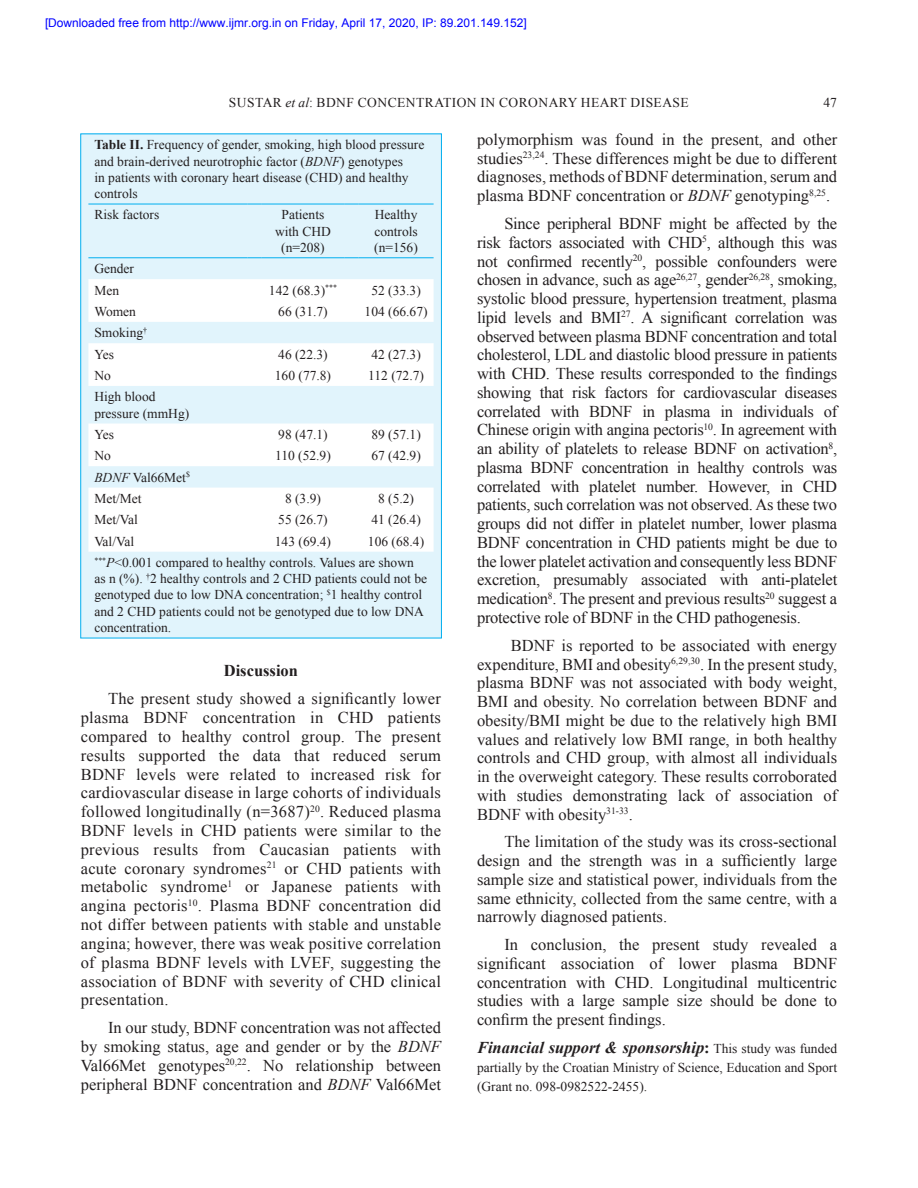
<style>
.page{position:relative;width:918px;height:1188px;background:#fff}
.page>*{position:absolute;margin:0;border:0;box-sizing:border-box;transform-origin:0 0}
.TX{font:16.5px/18.8px "Times New Roman";color:#231f20;text-align:justify}
.H2-ack-fc{font:italic 700 16.5px "Times New Roman";color:#231f20}
.t1{font:700 16.5px "Times New Roman";color:#231f20}
.TB{font:13.5px/16.2px "Times New Roman";color:#231f20}
.TFN{font:13.5px/16.2px "Times New Roman";color:#231f20}
.TT{font:13.5px/16.2px "Times New Roman";color:#231f20}
.H2-ack-fc-2{font:13.5px/18.8px "Times New Roman";color:#231f20}
.TCH{font:13.5px/16.2px "Times New Roman";color:#231f20;text-align:center}
.TFN-2{font:13.5px "Times New Roman";letter-spacing:.035em;color:#231f20}
.t2{font:12px "Arial";color:#00f}
.s1{font-style:italic}
.s2{font-weight:700}
.s3{font-style:normal}
.s4{font-weight:400;font-style:normal;font-size:13.5px}
</style>
<div class="page">
<div style="left:81px;top:134px;width:360px;height:504px;background:#e1f4fc"></div>
<svg style="left:88px;top:258px;width:346px;height:1px"></svg>
<svg style="left:88px;top:279px;width:346px;height:273px;fill:#fff"></svg>
<hr style="left:88px;top:257px;width:159px;height:1px;background:#00aeef">
<svg style="left:247px;top:257px;width:15px;height:1px"></svg>
<hr style="left:262px;top:257px;width:82px;height:1px;background:#00aeef">
<svg style="left:344px;top:257px;width:15px;height:1px"></svg>
<hr style="left:359px;top:257px;width:75px;height:1px;background:#00aeef">
<hr style="left:88px;top:204px;width:159px;height:1px;background:#00aeef">
<svg style="left:247px;top:204px;width:15px;height:1px"></svg>
<hr style="left:262px;top:204px;width:82px;height:1px;background:#00aeef">
<svg style="left:344px;top:204px;width:15px;height:1px"></svg>
<hr style="left:359px;top:204px;width:75px;height:1px;background:#00aeef">
<p class="t2" style="left:45px;top:16px;width:483px">[Downloaded free from http://www.ijmr.org.in on Friday, April 17, 2020, IP: 89.201.149.152]</p>
<p class="TFN-2" style="left:229px;top:93px;width:461px">SUSTAR <span class="s1">et al</span>: BDNF CONCENTRATION IN CORONARY HEART DISEASE</p>
<p class="TFN" style="left:824px;top:94px;width:15px">47</p>
<p class="TT" style="left:94px;top:136px;width:332px"><span class="s2">Table II.</span> Frequency of gender, smoking, high blood pressure and brain‑derived neurotrophic factor (<span class="s1">BDNF</span>) genotypes<br>in patients with coronary heart disease (CHD) and healthy controls</p>
<p class="TCH" style="left:94px;top:206px;width:66px">Risk factors</p>
<p class="TCH" style="left:275px;top:206px;width:57px">Patients with CHD (n=208)</p>
<p class="TCH" style="left:374px;top:206px;width:45px;text-align:justify">Healthy controls (n=156)</p>
<p class="TB" style="left:94px;top:260px;width:41px">Gender</p>
<p class="TB" style="left:94px;top:281px;width:26px">Men</p>
<p class="TB" style="left:269px;top:281px;width:70px">142 (68.3)<sup>***</sup></p>
<p class="TB" style="left:371px;top:281px;width:51px">52 (33.3)</p>
<p class="TB" style="left:94px;top:303px;width:43px">Women</p>
<p class="TB" style="left:278px;top:303px;width:51px">66 (31.7)</p>
<p class="TB" style="left:365px;top:303px;width:64px">104 (66.67)</p>
<p class="TB" style="left:94px;top:324px;width:54px">Smoking<sup>†</sup></p>
<p class="TB" style="left:94px;top:346px;width:21px">Yes</p>
<p class="TB" style="left:278px;top:346px;width:51px">46 (22.3)</p>
<p class="TB" style="left:371px;top:346px;width:51px">42 (27.3)</p>
<p class="TB" style="left:94px;top:367px;width:18px">No</p>
<p class="TB" style="left:275px;top:367px;width:58px">160 (77.8)</p>
<p class="TB" style="left:368px;top:367px;width:57px">112 (72.7)</p>
<p class="TB" style="left:94px;top:388px;width:96px">High blood pressure (mmHg)</p>
<p class="TB" style="left:94px;top:426px;width:21px">Yes</p>
<p class="TB" style="left:278px;top:426px;width:51px">98 (47.1)</p>
<p class="TB" style="left:371px;top:426px;width:51px">89 (57.1)</p>
<p class="TB" style="left:94px;top:447px;width:18px">No</p>
<p class="TB" style="left:275px;top:447px;width:57px">110 (52.9)</p>
<p class="TB" style="left:371px;top:447px;width:51px">67 (42.9)</p>
<p class="TB" style="left:94px;top:469px;width:97px"><span class="s1">BDNF</span> Val66Met<sup>$</sup></p>
<p class="TB" style="left:94px;top:490px;width:49px">Met/Met</p>
<p class="TB" style="left:285px;top:490px;width:37px">8 (3.9)</p>
<p class="TB" style="left:378px;top:490px;width:37px">8 (5.2)</p>
<p class="TB" style="left:94px;top:511px;width:45px">Met/Val</p>
<p class="TB" style="left:278px;top:511px;width:51px">55 (26.7)</p>
<p class="TB" style="left:371px;top:511px;width:51px">41 (26.4)</p>
<p class="TB" style="left:94px;top:533px;width:41px">Val/Val</p>
<p class="TB" style="left:275px;top:533px;width:58px">143 (69.4)</p>
<p class="TB" style="left:368px;top:533px;width:58px">106 (68.4)</p>
<p class="TFN" style="left:94px;top:554px;width:334px"><sup>***</sup><span class="s1">P</span>&lt;0.001 compared to healthy controls. Values are shown as n (%). <sup>†</sup>2 healthy controls and 2 CHD patients could not be genotyped due to low DNA concentration; <sup>$</sup>1 healthy control and 2 CHD patients could not be genotyped due to low DNA concentration.</p>
<h1 class="t1" style="left:224px;top:659px;width:76px">Discussion</h1>
<p class="TX" style="left:81px;top:689px;width:362px;text-indent:27px">The present study showed a significantly lower plasma BDNF concentration in CHD patients compared to healthy control group. The present results supported the data that reduced serum BDNF levels were related to increased risk for cardiovascular disease in large cohorts of individuals followed longitudinally (n=3687)<sup>20</sup>. Reduced plasma BDNF levels in CHD patients were similar to the previous results from Caucasian patients with acute coronary syndromes<sup>21</sup> or CHD patients with metabolic syndrome<sup>1</sup> or Japanese patients with angina pectoris<sup>10</sup>. Plasma BDNF concentration did not differ between patients with stable and unstable angina; however, there was weak positive correlation of plasma BDNF levels with LVEF, suggesting the association of BDNF with severity of CHD clinical presentation.</p>
<p class="TX" style="left:81px;top:1018px;width:362px;text-indent:27px">In our study, BDNF concentration was not affected by smoking status, age and gender or by the <span class="s1">BDNF </span>Val66Met genotypes<sup>20,22</sup>. No relationship between peripheral BDNF concentration and <span class="s1">BDNF</span> Val66Met</p>
<p class="TX" style="left:477px;top:130px;width:362px">polymorphism was found in the present, and other studies<sup>23,24</sup>. These differences might be due to different diagnoses, methods of BDNF determination, serum and plasma BDNF concentration or <span class="s1">BDNF</span> genotyping<sup>8,25</sup>.</p>
<p class="TX" style="left:477px;top:214px;width:362px;text-indent:27px">Since peripheral BDNF might be affected by the risk factors associated with CHD<sup>5</sup>, although this was not confirmed recently<sup>20</sup>, possible confounders were chosen in advance, such as age<sup>26,27</sup>, gender<sup>26,28</sup>, smoking, systolic blood pressure, hypertension treatment, plasma lipid levels and BMI<sup>27</sup>. A significant correlation was observed between plasma BDNF concentration and total cholesterol, LDL and diastolic blood pressure in patients with CHD. These results corresponded to the findings showing that risk factors for cardiovascular diseases correlated with BDNF in plasma in individuals of Chinese origin with angina pectoris<sup>10</sup>. In agreement with an ability of platelets to release BDNF on activation<sup>8</sup>, plasma BDNF concentration in healthy controls was correlated with platelet number. However, in CHD patients, such correlation was not observed. As these two groups did not differ in platelet number, lower plasma BDNF concentration in CHD patients might be due to the lower platelet activation and consequently less BDNF excretion, presumably associated with anti-platelet medication<sup>8</sup>. The present and previous results<sup>20</sup> suggest a protective role of BDNF in the CHD pathogenesis.</p>
<p class="TX" style="left:477px;top:635px;width:362px;text-indent:34px">BDNF is reported to be associated with energy expenditure, BMI and obesity<sup>6,29,30</sup>. In the present study, plasma BDNF was not associated with body weight, BMI and obesity. No correlation between BDNF and obesity/BMI might be due to the relatively high BMI values and relatively low BMI range, in both healthy controls and CHD group, with almost all individuals in the overweight category. These results corroborated with studies demonstrating lack of association of BDNF with obesity<sup>31-33</sup>.</p>
<p class="TX" style="left:477px;top:832px;width:362px;text-indent:27px">The limitation of the study was its cross-sectional design and the strength was in a sufficiently large sample size and statistical power, individuals from the same ethnicity, collected from the same centre, with a narrowly diagnosed patients.</p>
<p class="TX" style="left:477px;top:935px;width:362px;text-indent:27px">In conclusion, the present study revealed a significant association of lower plasma BDNF concentration with CHD. Longitudinal multicentric studies with a large sample size should be done to confirm the present findings.</p>
<p class="H2-ack-fc" style="left:477px;top:1036px;width:362px">Financial support &amp; sponsorship<span class="s3">:</span> <span class="s4">This study was funded</span></p>
<p class="H2-ack-fc-2" style="left:477px;top:1057px;width:362px">partially by the Croatian Ministry of Science, Education and Sport (Grant no. 098-0982522-2455).</p>
</div>
